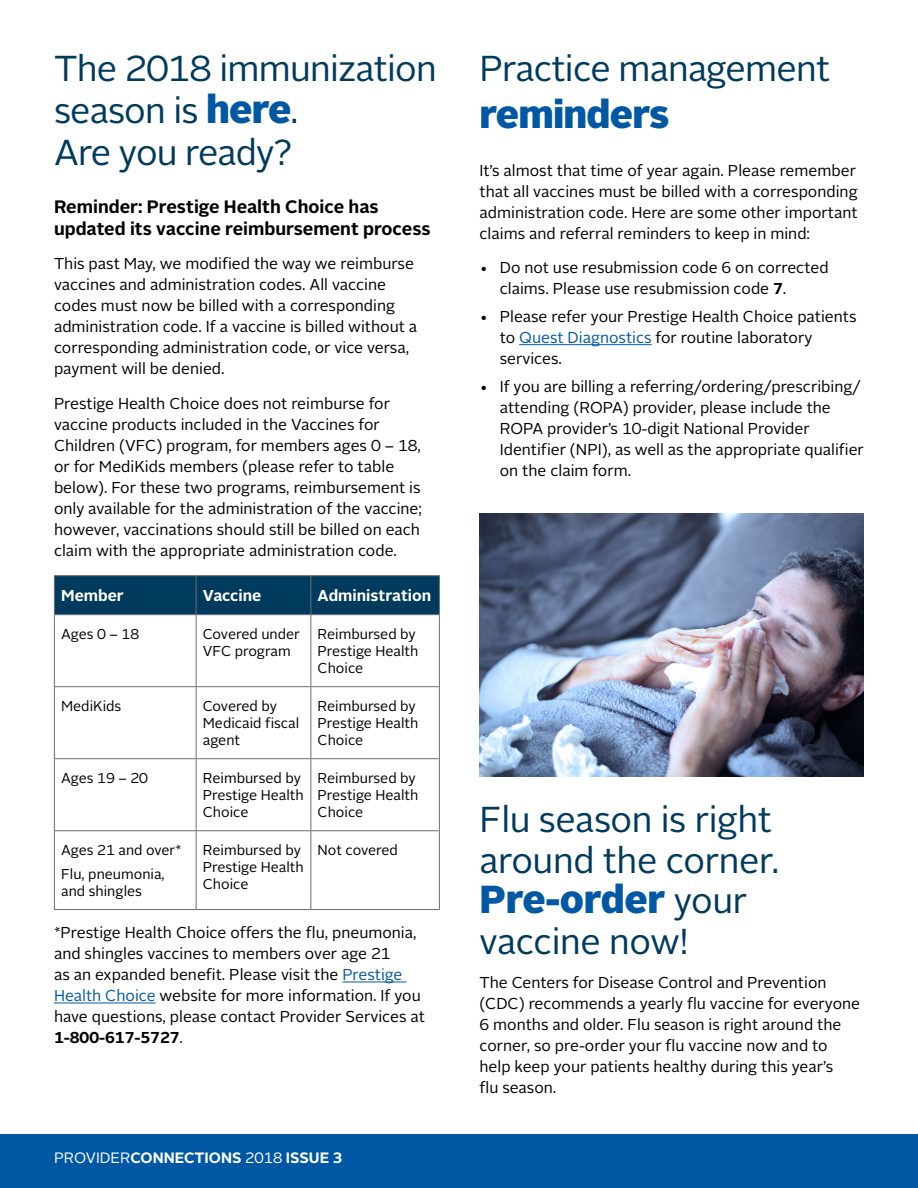
<style>
.page{position:relative;width:918px;height:1188px;background:#fff}
.page>*{position:absolute;margin:0;border:0;box-sizing:border-box;transform-origin:0 0}
.t1{font:900 39px "Alright Sans";letter-spacing:-.02em;color:#0058a4}
.t2{font:36px/42px "Alright Sans";letter-spacing:-.02em;color:#003a5d}
.t3{font:700 18px/21.6px "Alright Sans";color:#000}
.t4{font:15.75px/21px "Alright Sans";color:#000}
.t5{font:700 15.75px "Alright Sans";color:#fff}
.t6{font:700 15px "Alright Sans";color:#fff}
.t7{font:14.25px/17.1px "Alright Sans";color:#000}
.s1{font-weight:900;font-size:39px;color:#0058a4}
.s2{color:#0058a4}
.s3{font-weight:700}
.s4{font-weight:400}
.s5{font-weight:400;font-size:36px;color:#003a5d}
</style>
<div class="page">
<hr style="left:342px;top:982px;width:64px;height:1px;background:#0058a4">
<hr style="left:54px;top:1003px;width:102px;height:1px;background:#0058a4">
<div style="left:55px;top:576px;width:384px;height:38px;background:#003a5d"></div>
<hr style="left:54px;top:615px;width:1px;height:71px;background:#6d6e71">
<hr style="left:196px;top:615px;width:1px;height:71px;background:#6d6e71">
<hr style="left:310px;top:615px;width:1px;height:71px;background:#6d6e71">
<hr style="left:439px;top:615px;width:1px;height:71px;background:#6d6e71">
<hr style="left:54px;top:686px;width:142px;height:1px;background:#6d6e71">
<hr style="left:54px;top:687px;width:1px;height:71px;background:#6d6e71">
<hr style="left:196px;top:686px;width:115px;height:1px;background:#6d6e71">
<hr style="left:196px;top:687px;width:1px;height:71px;background:#6d6e71">
<hr style="left:311px;top:686px;width:129px;height:1px;background:#6d6e71">
<hr style="left:310px;top:687px;width:1px;height:71px;background:#6d6e71">
<hr style="left:439px;top:687px;width:1px;height:71px;background:#6d6e71">
<hr style="left:54px;top:758px;width:142px;height:1px;background:#6d6e71">
<hr style="left:54px;top:759px;width:1px;height:71px;background:#6d6e71">
<hr style="left:196px;top:758px;width:115px;height:1px;background:#6d6e71">
<hr style="left:196px;top:759px;width:1px;height:71px;background:#6d6e71">
<hr style="left:311px;top:758px;width:129px;height:1px;background:#6d6e71">
<hr style="left:310px;top:759px;width:1px;height:71px;background:#6d6e71">
<hr style="left:439px;top:759px;width:1px;height:71px;background:#6d6e71">
<hr style="left:54px;top:575px;width:142px;height:1px;background:#6d6e71">
<hr style="left:54px;top:576px;width:1px;height:38px;background:#6d6e71">
<hr style="left:196px;top:575px;width:115px;height:1px;background:#6d6e71">
<hr style="left:196px;top:576px;width:1px;height:38px;background:#6d6e71">
<hr style="left:311px;top:575px;width:129px;height:1px;background:#6d6e71">
<hr style="left:310px;top:576px;width:1px;height:38px;background:#6d6e71">
<hr style="left:439px;top:576px;width:1px;height:38px;background:#6d6e71">
<hr style="left:54px;top:614px;width:142px;height:1px;background:#6d6e71">
<hr style="left:196px;top:614px;width:115px;height:1px;background:#6d6e71">
<hr style="left:311px;top:614px;width:129px;height:1px;background:#6d6e71">
<hr style="left:54px;top:830px;width:142px;height:1px;background:#6d6e71">
<hr style="left:54px;top:831px;width:1px;height:78px;background:#6d6e71">
<hr style="left:196px;top:830px;width:115px;height:1px;background:#6d6e71">
<hr style="left:196px;top:831px;width:1px;height:78px;background:#6d6e71">
<hr style="left:311px;top:830px;width:129px;height:1px;background:#6d6e71">
<hr style="left:310px;top:831px;width:1px;height:78px;background:#6d6e71">
<hr style="left:439px;top:831px;width:1px;height:78px;background:#6d6e71">
<hr style="left:54px;top:909px;width:142px;height:1px;background:#6d6e71">
<hr style="left:196px;top:909px;width:115px;height:1px;background:#6d6e71">
<hr style="left:311px;top:909px;width:129px;height:1px;background:#6d6e71">
<hr style="left:519px;top:344px;width:133px;height:1px;background:#0058a4">
<div style="left:0;top:1134px;width:918px;height:54px;background:#0058a4"></div>
<img style="left:480px;top:513px;width:384px;height:264px">
<h2 class="t2" style="left:54px;top:48px;width:384px">The 2018 immunization season is <span class="s1">here</span>.<br>Are you ready?</h2>
<p class="t3" style="left:54px;top:196px;width:378px">Reminder: Prestige Health Choice has updated its vaccine reimbursement process</p>
<p class="t4" style="left:54px;top:254px;width:365px">This past May, we modified the way we reimburse vaccines and administration codes. All vaccine codes must now be billed with a corresponding administration code. If a vaccine is billed without a corresponding administration code, or vice versa, payment will be denied.</p>
<p class="t4" style="left:54px;top:393px;width:369px">Prestige Health Choice does not reimburse for vaccine products included in the Vaccines for Children (VFC) program, for members ages 0 – 18, or for MediKids members (please refer to table below). For these two programs, reimbursement is only available for the administration of the vaccine; however, vaccinations should still be billed on each claim with the appropriate administration code.</p>
<p class="t5" style="left:61px;top:585px;width:64px">Member</p>
<p class="t5" style="left:203px;top:585px;width:60px">Vaccine</p>
<p class="t5" style="left:318px;top:585px;width:115px">Administration</p>
<p class="t7" style="left:61px;top:626px;width:80px">Ages 0 – 18</p>
<p class="t7" style="left:203px;top:626px;width:99px">Covered under<br>VFC program</p>
<p class="t7" style="left:318px;top:626px;width:102px">Reimbursed by<br>Prestige Health<br>Choice</p>
<p class="t7" style="left:61px;top:698px;width:62px">MediKids</p>
<p class="t7" style="left:203px;top:698px;width:98px">Covered by<br>Medicaid fiscal agent</p>
<p class="t7" style="left:318px;top:698px;width:102px">Reimbursed by<br>Prestige Health<br>Choice</p>
<p class="t7" style="left:61px;top:770px;width:88px">Ages 19 – 20</p>
<p class="t7" style="left:203px;top:770px;width:102px">Reimbursed by<br>Prestige Health<br>Choice</p>
<p class="t7" style="left:318px;top:770px;width:102px">Reimbursed by<br>Prestige Health<br>Choice</p>
<p class="t7" style="left:61px;top:838px;width:122px;line-height:23.9px">Ages 21 and over*<br>Flu, pneumonia,</p>
<p class="t7" style="left:61px;top:883px;width:82px">and shingles</p>
<p class="t7" style="left:203px;top:842px;width:102px">Reimbursed by<br>Prestige Health<br>Choice</p>
<p class="t7" style="left:318px;top:842px;width:82px">Not covered</p>
<p class="t4" style="left:54px;top:923px;width:372px">*Prestige Health Choice offers the flu, pneumonia, and shingles vaccines to members over age 21<br>as an expanded benefit. Please visit the <span class="s2">Prestige Health Choice</span> website for more information. If you have questions, please contact Provider Services at <span class="s3">1-800-617-5727</span>.</p>
<p class="t6" style="left:54px;top:1148px;width:290px"><span class="s4">PROVIDER</span>CONNECTIONS <span class="s4">2018</span> ISSUE 3</p>
<h2 class="t2" style="left:480px;top:48px;width:352px">Practice management</h2>
<h1 class="t1" style="left:480px;top:86px;width:192px">reminders</h1>
<p class="t4" style="left:480px;top:160px;width:380px;text-align:justify">It’s almost that time of year again. Please remember that all vaccines must be billed with a corresponding administration code. Here are some other important claims and referral reminders to keep in mind:</p>
<p class="t4" style="left:500px;top:258px;width:330px;text-indent:-20px">• Do not use resubmission code 6 on corrected claims. Please use resubmission code <span class="s3">7</span>.</p>
<p class="t4" style="left:500px;top:306px;width:358px;text-indent:-20px">• Please refer your Prestige Health Choice patients to <span class="s2">Quest Diagnostics</span> for routine laboratory services.</p>
<p class="t4" style="left:500px;top:376px;width:366px;text-indent:-20px">• If you are billing a referring/ordering/prescribing/ attending (ROPA) provider, please include the ROPA provider’s 10-digit National Provider Identifier (NPI), as well as the appropriate qualifier on the claim form.</p>
<h2 class="t2" style="left:480px;top:800px;width:301px;line-height:40.5px">Flu season is right around the corner.</h2>
<h1 class="t1" style="left:480px;top:872px;width:269px">Pre-order <span class="s5">your</span></h1>
<h2 class="t2" style="left:480px;top:921px;width:211px">vaccine now!</h2>
<p class="t4" style="left:480px;top:972px;width:382px">The Centers for Disease Control and Prevention (CDC) recommends a yearly flu vaccine for everyone 6 months and older. Flu season is right around the corner, so pre-order your flu vaccine now and to help keep your patients healthy during this year’s<br>flu season.</p>
</div>
